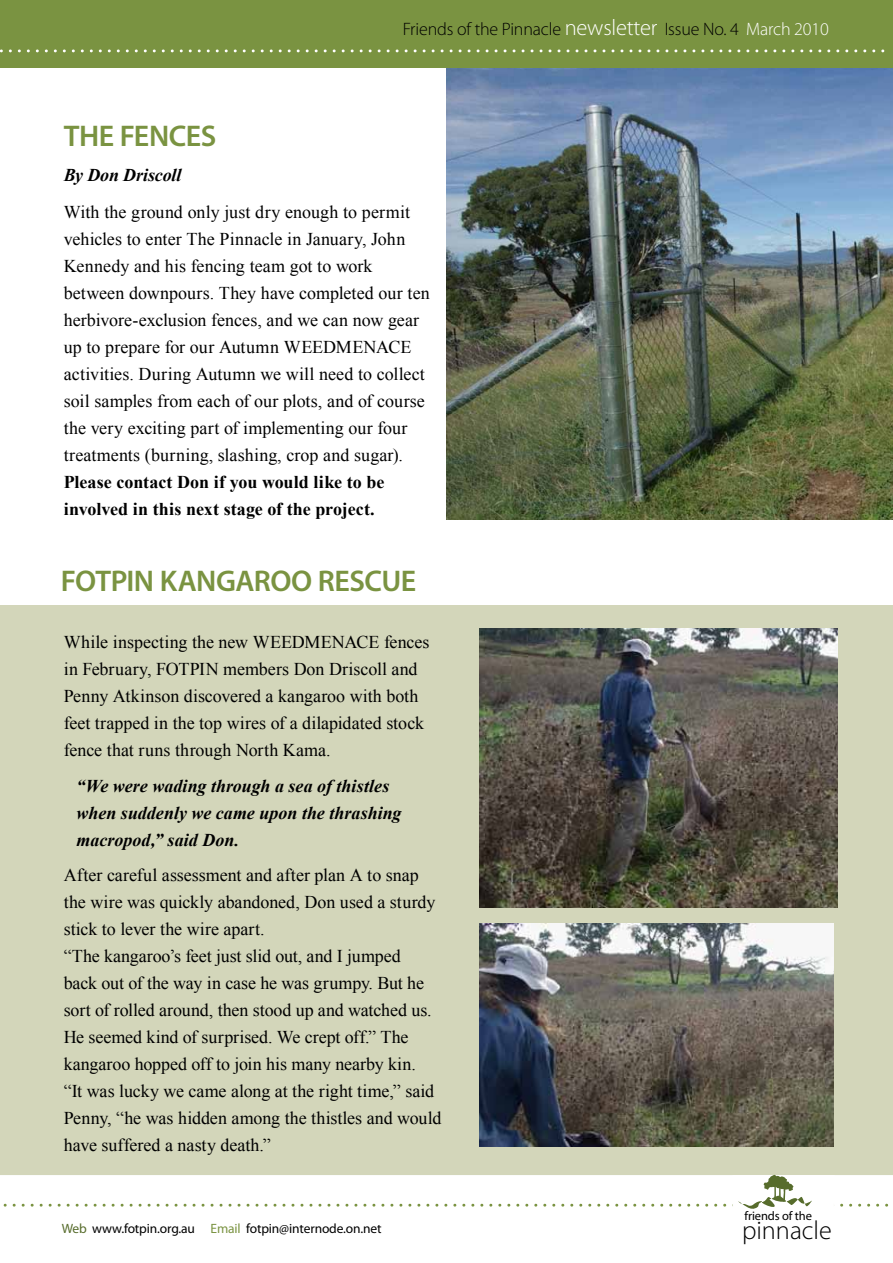
<style>
.page{position:relative;width:893px;height:1263px;background:#fff}
.page>*{position:absolute;margin:0;border:0;box-sizing:border-box;transform-origin:0 0}
.t1{font:600 30px "Myriad Pro";letter-spacing:-.015em;color:#7a9341}
.t2{font:300 26.1px "Myriad Pro";color:#000}
.t3{font:18px/27px "Times New Roman";color:#000}
.t4{font:italic 700 18px/27px "Times New Roman";color:#000}
.t5{font:700 18px/27px "Times New Roman";color:#000}
.t6{font:300 18px "Myriad Pro";letter-spacing:-.01em;color:#000}
.t7{font:13.5px "Myriad Pro";letter-spacing:-.01em;color:#000}
.t8{font:12.45px "Myriad Pro";letter-spacing:-.01em;color:#000}
.s1{font-size:22.5px;color:#fff}
.s2{color:#fff}
.s3{color:#576c2c}
.s4{color:#7a9341}
</style>
<div class="page">
<div style="left:0;top:605px;width:893px;height:569px;background:#d3d6ba"></div>
<img style="left:446px;top:67px;width:447px;height:452px">
<div style="left:0;top:0;width:893px;height:67px;background:#7a9341"></div>
<svg style="left:0;top:49px;width:885px;height:3px"></svg>
<img style="left:479px;top:629px;width:358px;height:278px">
<img style="left:479px;top:924px;width:354px;height:222px">
<svg style="left:0;top:1174px;width:893px;height:41px"></svg>
<h1 class="t1" style="left:64px;top:117px;width:154px">THE FENCES</h1>
<p class="t4" style="left:64px;top:161px;width:119px">By Don Driscoll</p>
<p class="t6" style="left:403px;top:19px;width:428px">Friends of the Pinnacle <span class="s1">newsletter</span> Issue No. 4 <span class="s2">March 2010</span></p>
<p class="t3" style="left:64px;top:199px;width:368px">With the ground only just dry enough to permit vehicles to enter The Pinnacle in January, John Kennedy and his fencing team got to work between downpours. They have completed our ten herbivore-exclusion fences, and we can now gear up to prepare for our Autumn WEEDMENACE activities. During Autumn we will need to collect soil samples from each of our plots, and of course the very exciting part of implementing our four treatments (burning, slashing, crop and sugar).</p>
<p class="t5" style="left:64px;top:468px;width:322px">Please contact Don if you would like to be involved in this next stage of the project.</p>
<h1 class="t1" style="left:61px;top:562px;width:31px">FOTPIN</h1>
<h1 class="t1" style="left:160px;top:562px;width:38px">KANGAROO</h1>
<h1 class="t1" style="left:318px;top:562px;width:17px">RESCUE</h1>
<p class="t3" style="left:64px;top:628px;width:367px">While inspecting the new WEEDMENACE fences in February, FOTPIN members Don Driscoll and Penny Atkinson discovered a kangaroo with both feet trapped in the top wires of a dilapidated stock fence that runs through North Kama.</p>
<p class="t4" style="left:77px;top:772px;width:327px">“We were wading through a sea of thistles when suddenly we came upon the thrashing macropod,” said Don.</p>
<p class="t3" style="left:64px;top:861px;width:379px">After careful assessment and after plan A to snap the wire was quickly abandoned, Don used a sturdy stick to lever the wire apart.<br>“The kangaroo’s feet just slid out, and I jumped<br>back out of the way in case he was grumpy. But he sort of rolled around, then stood up and watched us.<br>He seemed kind of surprised. We crept off.” The kangaroo hopped off to join his many nearby kin.<br>“It was lucky we came along at the right time,” said Penny, “he was hidden among the thistles and would have suffered a nasty death.”</p>
<p class="t8" style="left:744px;top:1208px;width:69px">friends of the</p>
<p class="t7" style="left:62px;top:1220px;width:321px"><span class="s3">Web</span> www.fotpin.org.au <span class="s4">Email</span> fotpin@internode.on.net</p>
<h2 class="t2" style="left:742px;top:1216px;width:91px">pinnacle</h2>
</div>
